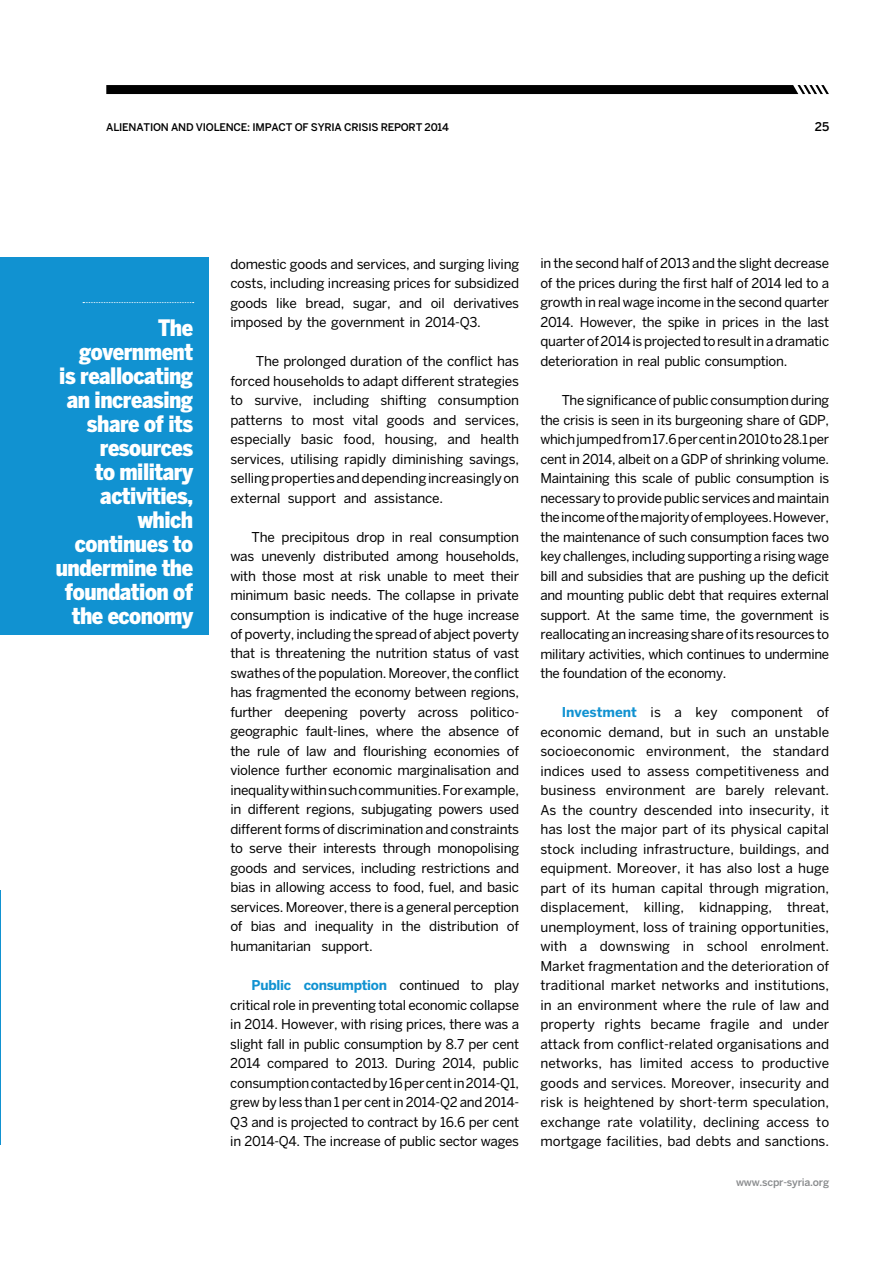
<style>
.page{position:relative;width:893px;height:1263px;background:#fff}
.page>*{position:absolute;margin:0;border:0;box-sizing:border-box;transform-origin:0 0}
.t1{font:900 condensed 22.5px/24px "Benton Sans";letter-spacing:-.02em;color:#fff;text-align:right}
.t2{font:13.5px/19.5px "Benton Sans";letter-spacing:-.02em;color:#000;text-align:justify}
.t3{font:500 12px "Benton Sans";color:#000}
.t4{font:500 10.5px "Benton Sans";letter-spacing:-.02em;color:#000}
.t5{font:500 10.5px "Benton Sans";letter-spacing:-.02em;color:#8a8c8e}
.s1{font-weight:700;color:#1192d1}
</style>
<div class="page">
<svg style="left:106px;top:85px;width:723px;height:9px;background:#080808"></svg>
<hr style="left:0;top:890px;width:1px;height:255px;background:#1192d1">
<div style="left:0;top:257px;width:209px;height:378px;background:#1192d1"></div>
<svg style="left:83px;top:302px;width:111px;height:1px"></svg>
<p class="t4" style="left:106px;top:121px;width:173px">ALIENATION AND VIOLENCE: IMPACT</p>
<p class="t4" style="left:295px;top:121px;width:70px">OF SYRIA CRISIS</p>
<p class="t4" style="left:381px;top:121px;width:70px">RE PO RT 2014</p>
<p class="t3" style="left:815px;top:119px;width:16px">25</p>
<h1 class="t1" style="left:56px;top:316px;width:139px">The government<br>is reallocating an increasing share of its resources<br>to military activities, which continues to undermine the foundation of the economy</h1>
<p class="t2" style="left:230px;top:254px;width:290px">domestic goods and services, and surging living costs, including increasing prices for subsidized goods like bread, sugar, and oil derivatives imposed by the government in 2014-Q3.</p>
<p class="t2" style="left:230px;top:351px;width:290px;text-indent:25px">The prolonged duration of the conflict has forced households to adapt different strategies to survive, including shifting consumption patterns to most vital goods and services, especially basic food, housing, and health services, utilising rapidly diminishing savings, selling properties and depending increasingly on external support and assistance.</p>
<p class="t2" style="left:230px;top:527px;width:290px;text-indent:21px">The precipitous drop in real consumption was unevenly distributed among households, with those most at risk unable to meet their minimum basic needs. The collapse in private consumption is indicative of the huge increase of poverty, including the spread of abject poverty that is threatening the nutrition status of vast swathes of the population. Moreover, the conflict has fragmented the economy between regions, further deepening poverty across politico&shy;geographic fault-lines, where the absence of the rule of law and flourishing economies of violence further economic marginalisation and inequality within such communities. For example, in different regions, subjugating powers used different forms of discrimination and constraints to serve their interests through monopolising goods and services, including restrictions and bias in allowing access to food, fuel, and basic services. Moreover, there is a general perception of bias and inequality in the distribution of humanitarian support.</p>
<p class="t2" style="left:230px;top:975px;width:290px;text-indent:21px"><span class="s1">Public consumption</span> continued to play critical role in preventing total economic collapse in 2014. However, with rising prices, there was a slight fall in public consumption by 8.7 per cent 2014 compared to 2013. During 2014, public consumption contacted by 16 per cent in 2014-Q1, grew by less than 1 per cent in 2014-Q2 and 2014- Q3 and is projected to contract by 16.6 per cent in 2014-Q4. The increase of public sector wages</p>
<p class="t2" style="left:540px;top:254px;width:290px">in the second half of 2013 and the slight decrease of the prices during the first half of 2014 led to a growth in real wage income in the second quarter 2014. However, the spike in prices in the last quarter of 2014 is projected to result in a dramatic deterioration in real public consumption.</p>
<p class="t2" style="left:540px;top:390px;width:290px;text-indent:21px">The significance of public consumption during the crisis is seen in its burgeoning share of GDP, which jumped from 17.6 per cent in 2010 to 28.1 per cent in 2014, albeit on a GDP of shrinking volume.<br>Maintaining this scale of public consumption is necessary to provide public services and maintain the income of the majority of employees. However, the maintenance of such consumption faces two key challenges, including supporting a rising wage bill and subsidies that are pushing up the deficit and mounting public debt that requires external support. At the same time, the government is reallocating an increasing share of its resources to military activities, which continues to undermine the foundation of the economy.</p>
<p class="t2" style="left:540px;top:702px;width:290px;text-indent:21px"><span class="s1">I nvestment</span> is a key component of economic demand, but in such an unstable socioeconomic environment, the standard indices used to assess competitiveness and business environment are barely relevant.<br>As the country descended into insecurity, it has lost the major part of its physical capital stock including infrastructure, buildings, and equipment. Moreover, it has also lost a huge part of its human capital through migration, displacement, killing, kidnapping, threat, unemployment, loss of training opportunities, with a downswing in school enrolment.<br>Market fragmentation and the deterioration of traditional market networks and institutions, in an environment where the rule of law and property rights became fragile and under attack from conflict-related organisations and networks, has limited access to productive goods and services. Moreover, insecurity and risk is heightened by short-term speculation, exchange rate volatility, declining access to mortgage facilities, bad debts and sanctions.</p>
<p class="t5" style="left:736px;top:1175px;width:95px">WWW.SCPR-SYRIA.ORG</p>
</div>
